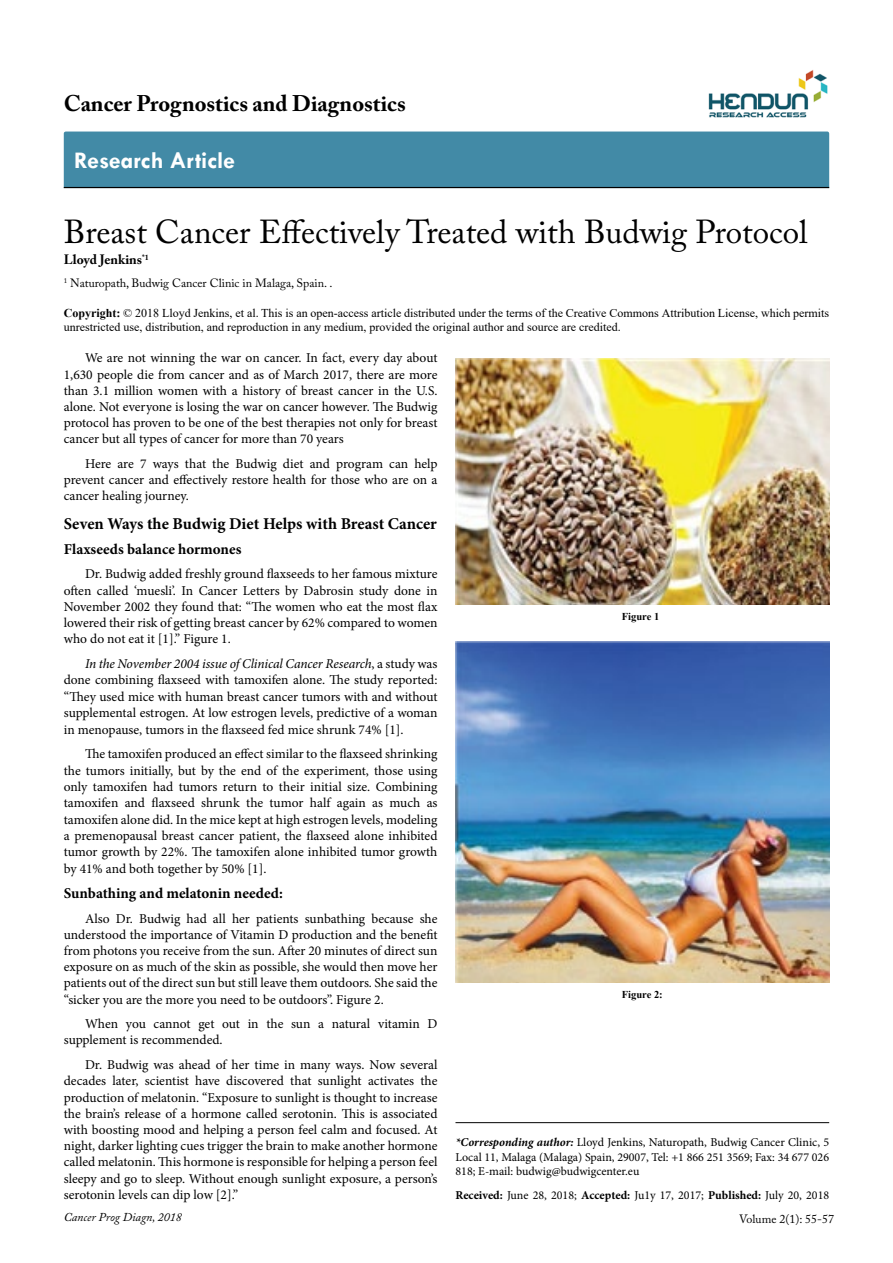
<style>
.page{position:relative;width:893px;height:1263px;background:#fff}
.page>*{position:absolute;margin:0;border:0;box-sizing:border-box;transform-origin:0 0}
.t1{font:33px "Adobe Caslon Pro";color:#000}
.t2{font:700 24px "Tw Cen";color:#fff}
.t3{font:700 22.5px "Adobe Caslon Pro";color:#000}
.t4{font:700 16.5px "Minion Pro";color:#000}
.t5{font:700 15px "Minion Pro";color:#000}
.t6{font:13.5px/16.2px "Minion Pro";letter-spacing:-.005em;color:#000;text-align:justify}
.t7{font:700 13.5px "Adobe Caslon Pro";color:#000}
.t8{font:12px/14.4px "Times New Roman";color:#000}
.t9{font:12px/14.7px "Minion Pro";color:#000;text-align:justify}
.t10{font:12px "Adobe Caslon Pro";color:#000}
.t11{font:italic 12px "Adobe Caslon Pro";color:#000}
.t12{font:700 10.5px "Times New Roman";color:#000}
.s1{font-weight:700}
.s2{font-style:italic}
.s3{font-weight:700;font-style:italic}
</style>
<div class="page">
<div style="left:64px;top:132px;width:765px;height:55px;background:#428aa6"></div>
<hr style="left:64px;top:187px;width:765px;height:1px;background:#000">
<img style="left:708px;top:70px;width:120px;height:48px">
<hr style="left:455px;top:1122px;width:374px;height:1px;background:#000">
<img style="left:455px;top:358px;width:374px;height:246px">
<img style="left:455px;top:641px;width:374px;height:341px">
<h3 class="t3" style="left:64px;top:90px;width:343px">Cancer Prognostics and Diagnostics</h3>
<h2 class="t2" style="left:74px;top:146px;width:162px">Research Article</h2>
<h1 class="t1" style="left:64px;top:212px;width:745px">Breast Cancer Effectively Treated with Budwig Protocol</h1>
<p class="t7" style="left:64px;top:252px;width:86px">Lloyd Jenkins<sup>*1</sup></p>
<p class="t10" style="left:64px;top:276px;width:270px"><sup>1</sup> Naturopath, Budwig Cancer Clinic in Malaga, Spain. .</p>
<p class="t8" style="left:64px;top:305px;width:767px"><span class="s1">Copyright:</span> © 2018 Lloyd Jenkins, et al. This is an open-access article distributed under the terms of the Creative Commons Attribution License, which permits unrestricted use, distribution, and reproduction in any medium, provided the original author and source are credited.</p>
<p class="t6" style="left:64px;top:350px;width:375px;text-indent:21px">We are not winning the war on cancer. In fact, every day about 1,630 people die from cancer and as of March 2017, there are more than 3.1 million women with a history of breast cancer in the U.S. alone. Not everyone is losing the war on cancer however. The Budwig protocol has proven to be one of the best therapies not only for breast cancer but all types of cancer for more than 70 years</p>
<p class="t6" style="left:64px;top:456px;width:375px;text-indent:21px">Here are 7 ways that the Budwig diet and program can help prevent cancer and effectively restore health for those who are on a cancer healing journey.</p>
<p class="t4" style="left:64px;top:512px;width:375px">Seven Ways the Budwig Diet Helps with Breast Cancer</p>
<p class="t5" style="left:64px;top:538px;width:179px">Flaxseeds balance hormones</p>
<p class="t6" style="left:64px;top:566px;width:375px;text-indent:21px">Dr. Budwig added freshly ground flaxseeds to her famous mixture often called ‘muesli’. In Cancer Letters by Dabrosin study done in November 2002 they found that: “The women who eat the most flax lowered their risk of getting breast cancer by 62% compared to women who do not eat it [1].” Figure 1.</p>
<p class="t6" style="left:64px;top:656px;width:375px;text-indent:21px"><span class="s2">In the November 2004 issue of Clinical Cancer Research</span>, a study was done combining flaxseed with tamoxifen alone. The study reported: “They used mice with human breast cancer tumors with and without supplemental estrogen. At low estrogen levels, predictive of a woman in menopause, tumors in the flaxseed fed mice shrunk 74% [1].</p>
<p class="t6" style="left:64px;top:746px;width:375px;text-indent:21px">The tamoxifen produced an effect similar to the flaxseed shrinking the tumors initially, but by the end of the experiment, those using only tamoxifen had tumors return to their initial size. Combining tamoxifen and flaxseed shrunk the tumor half again as much as tamoxifen alone did. In the mice kept at high estrogen levels, modeling a premenopausal breast cancer patient, the flaxseed alone inhibited tumor growth by 22%. The tamoxifen alone inhibited tumor growth by 41% and both together by 50% [1].</p>
<p class="t5" style="left:64px;top:882px;width:221px">Sunbathing and melatonin needed:</p>
<p class="t6" style="left:64px;top:910px;width:375px;text-indent:21px">Also Dr. Budwig had all her patients sunbathing because she understood the importance of Vitamin D production and the benefit from photons you receive from the sun. After 20 minutes of direct sun exposure on as much of the skin as possible, she would then move her patients out of the direct sun but still leave them outdoors. She said the “sicker you are the more you need to be outdoors”. Figure 2.</p>
<p class="t6" style="left:64px;top:1016px;width:375px;text-indent:21px">When you cannot get out in the sun a natural vitamin D supplement is recommended.</p>
<p class="t6" style="left:64px;top:1057px;width:375px;text-indent:21px">Dr. Budwig was ahead of her time in many ways. Now several decades later, scientist have discovered that sunlight activates the production of melatonin. “Exposure to sunlight is thought to increase the brain’s release of a hormone called serotonin. This is associated with boosting mood and helping a person feel calm and focused. At night, darker lighting cues trigger the brain to make another hormone called melatonin. This hormone is responsible for helping a person feel sleepy and go to sleep. Without enough sunlight exposure, a person’s serotonin levels can dip low [2].”</p>
<p class="t12" style="left:622px;top:609px;width:39px">Figure 1</p>
<p class="t12" style="left:622px;top:987px;width:42px">Figure 2:</p>
<p class="t9" style="left:455px;top:1135px;width:375px"><span class="s3">*Corresponding author:</span> Lloyd Jenkins, Naturopath, Budwig Cancer Clinic, 5<br>Local 11, Malaga (Malaga) Spain, 29007, Tel: +1 866 251 3569; Fax: 34 677 026<br>818; E-mail: budwig@budwigcenter.eu</p>
<p class="t9" style="left:455px;top:1187px;width:375px"><span class="s1">Received:</span> June 28, 2018; <span class="s1">Accepted:</span> Ju1y 17, 2017; <span class="s1">Published:</span> July 20, 2018</p>
<p class="t11" style="left:64px;top:1210px;width:120px">Cancer Prog Diagn, 2018</p>
<p class="t10" style="left:739px;top:1212px;width:96px">Volume 2(1): 55-57</p>
</div>
